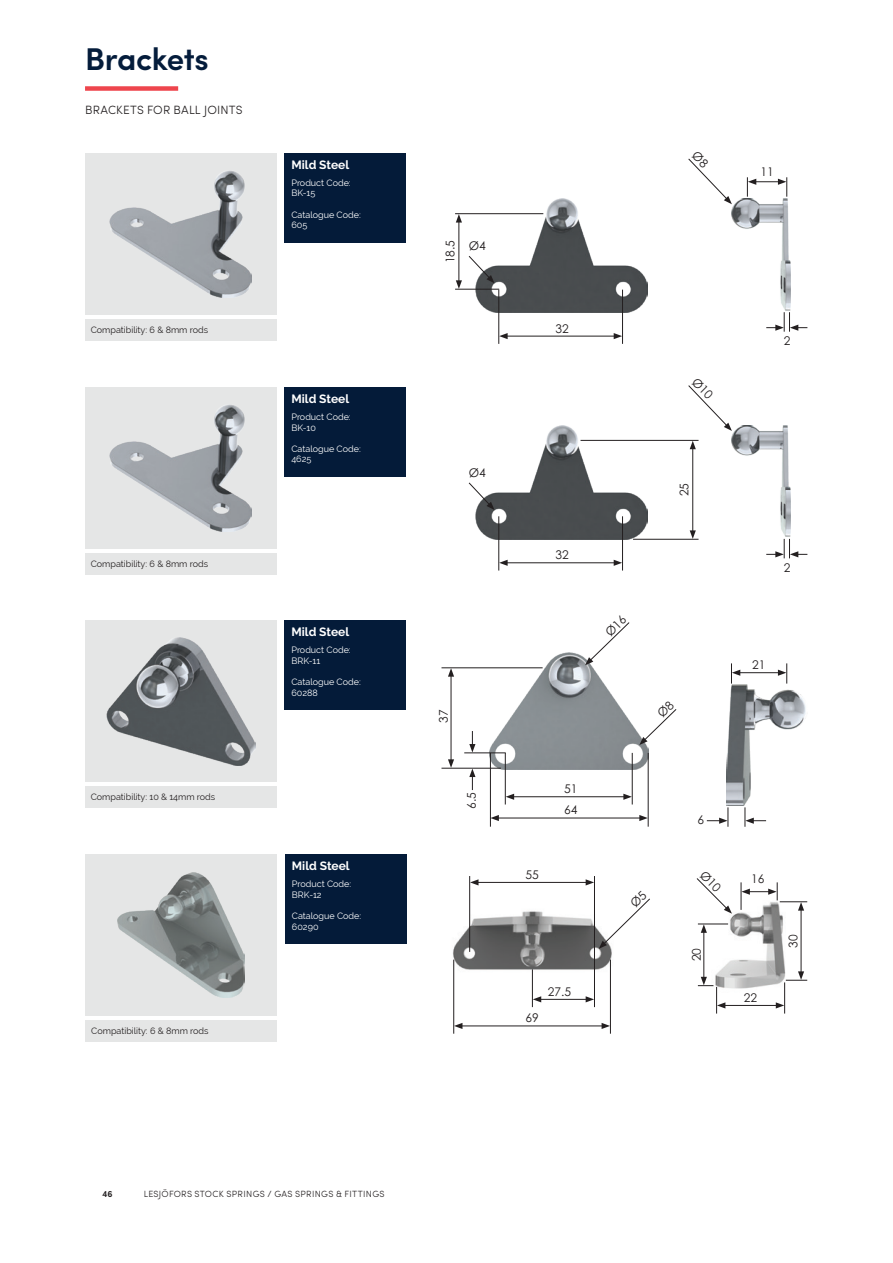
<style>
.page{position:relative;width:893px;height:1263px;background:#fff}
.page>*{position:absolute;margin:0;border:0;box-sizing:border-box;transform-origin:0 0}
.t1{font:600 31.5px "Sofia Pro";letter-spacing:-.015em;color:#041c3b}
.t2{font:12px "Century Gothic Pro";color:#231f20}
.t3{font:700 12px "Raleway";color:#fff}
.t4{font:300 12px "Sofia Pro";letter-spacing:.015em;color:#231f20}
.t5{font:9px/10.8px "Raleway";color:#fff}
.t6{font:9px "Raleway";color:#231f20}
.t7{font:300 9px "Sofia Pro";letter-spacing:.035em;color:#231f20}
.t8{font:600 9px "Sofia Pro";color:#231f20}
</style>
<div class="page">
<div style="left:85px;top:621px;width:191px;height:161px;background:#e5e6e6"></div>
<div style="left:85px;top:786px;width:191px;height:22px;background:#e5e6e6"></div>
<div style="left:284px;top:621px;width:122px;height:89px;background:#041b39"></div>
<img style="left:106px;top:638px;width:149px;height:127px">
<img style="left:490px;top:652px;width:159px;height:117px">
<hr style="left:505px;top:753px;width:1px;height:51px;background:#231f20">
<hr style="left:632px;top:753px;width:1px;height:51px;background:#231f20">
<hr style="left:512px;top:796px;width:114px;height:1px;background:#231f20">
<svg style="left:506px;top:794px;width:8px;height:6px"></svg>
<svg style="left:623px;top:794px;width:9px;height:6px"></svg>
<svg style="left:469px;top:769px;width:6px;height:21px"></svg>
<hr style="left:464px;top:752px;width:42px;height:1px;background:#231f20">
<hr style="left:441px;top:768px;width:60px;height:1px;background:#231f20">
<svg style="left:469px;top:731px;width:6px;height:21px"></svg>
<hr style="left:441px;top:667px;width:102px;height:1px;background:#231f20">
<hr style="left:451px;top:674px;width:1px;height:88px;background:#231f20">
<svg style="left:448px;top:668px;width:6px;height:9px"></svg>
<svg style="left:448px;top:759px;width:6px;height:9px"></svg>
<hr style="left:648px;top:753px;width:1px;height:74px;background:#231f20">
<hr style="left:490px;top:753px;width:1px;height:74px;background:#231f20">
<hr style="left:496px;top:818px;width:146px;height:1px;background:#231f20">
<svg style="left:490px;top:815px;width:9px;height:6px"></svg>
<svg style="left:639px;top:815px;width:9px;height:6px"></svg>
<img style="left:727px;top:684px;width:79px;height:122px">
<hr style="left:738px;top:672px;width:42px;height:1px;background:#231f20">
<svg style="left:778px;top:663px;width:9px;height:20px"></svg>
<svg style="left:731px;top:663px;width:9px;height:20px"></svg>
<svg style="left:745px;top:807px;width:21px;height:20px"></svg>
<svg style="left:707px;top:807px;width:22px;height:20px"></svg>
<img style="left:453px;top:876px;width:159px;height:146px">
<img style="left:697px;top:883px;width:111px;height:114px">
<div style="left:86px;top:854px;width:191px;height:162px;background:#e5e6e6"></div>
<div style="left:86px;top:1020px;width:191px;height:22px;background:#e5e6e6"></div>
<div style="left:285px;top:854px;width:121px;height:90px;background:#041b39"></div>
<hr style="left:469px;top:876px;width:1px;height:76px;background:#231f20">
<hr style="left:594px;top:876px;width:1px;height:67px;background:#231f20">
<hr style="left:476px;top:882px;width:112px;height:1px;background:#231f20">
<svg style="left:470px;top:879px;width:8px;height:6px"></svg>
<hr style="left:453px;top:960px;width:1px;height:74px;background:#231f20">
<hr style="left:610px;top:960px;width:1px;height:74px;background:#231f20">
<hr style="left:460px;top:1025px;width:144px;height:1px;background:#231f20">
<svg style="left:454px;top:1023px;width:8px;height:6px"></svg>
<svg style="left:602px;top:1023px;width:8px;height:6px"></svg>
<hr style="left:801px;top:908px;width:1px;height:66px;background:#231f20">
<svg style="left:786px;top:971px;width:21px;height:10px"></svg>
<hr style="left:784px;top:982px;width:1px;height:31px;background:#231f20">
<hr style="left:723px;top:1005px;width:55px;height:1px;background:#231f20">
<svg style="left:776px;top:1002px;width:8px;height:6px"></svg>
<hr style="left:703px;top:930px;width:1px;height:49px;background:#231f20">
<svg style="left:701px;top:924px;width:6px;height:9px"></svg>
<svg style="left:698px;top:977px;width:27px;height:36px"></svg>
<hr style="left:698px;top:923px;width:30px;height:1px;background:#231f20">
<svg style="left:741px;top:882px;width:66px;height:29px"></svg>
<hr style="left:532px;top:969px;width:1px;height:38px;background:#231f20">
<hr style="left:594px;top:933px;width:1px;height:74px;background:#231f20">
<hr style="left:539px;top:999px;width:49px;height:1px;background:#231f20">
<svg style="left:533px;top:996px;width:8px;height:6px"></svg>
<svg style="left:586px;top:996px;width:8px;height:6px"></svg>
<img style="left:117px;top:873px;width:128px;height:125px">
<div style="left:85px;top:153px;width:191px;height:162px;background:#e5e6e6"></div>
<div style="left:85px;top:319px;width:191px;height:21px;background:#e5e6e6"></div>
<div style="left:284px;top:153px;width:122px;height:89px;background:#041b39"></div>
<img style="left:110px;top:171px;width:142px;height:127px">
<img style="left:475px;top:199px;width:172px;height:114px">
<img style="left:732px;top:199px;width:58px;height:111px">
<hr style="left:498px;top:290px;width:1px;height:54px;background:#231f20">
<hr style="left:622px;top:290px;width:1px;height:54px;background:#231f20">
<hr style="left:505px;top:336px;width:111px;height:1px;background:#231f20">
<svg style="left:499px;top:333px;width:9px;height:6px"></svg>
<svg style="left:614px;top:333px;width:8px;height:6px"></svg>
<svg style="left:468px;top:255px;width:27px;height:28px"></svg>
<hr style="left:455px;top:213px;width:88px;height:1px;background:#231f20">
<hr style="left:455px;top:289px;width:44px;height:1px;background:#231f20">
<hr style="left:458px;top:220px;width:1px;height:63px;background:#231f20">
<svg style="left:456px;top:280px;width:6px;height:9px"></svg>
<svg style="left:456px;top:214px;width:6px;height:9px"></svg>
<svg style="left:747px;top:177px;width:40px;height:20px"></svg>
<svg style="left:766px;top:312px;width:41px;height:20px"></svg>
<div style="left:85px;top:387px;width:191px;height:162px;background:#e5e6e6"></div>
<div style="left:85px;top:553px;width:191px;height:21px;background:#e5e6e6"></div>
<div style="left:284px;top:387px;width:122px;height:89px;background:#041b39"></div>
<img style="left:110px;top:405px;width:142px;height:127px">
<img style="left:475px;top:425px;width:172px;height:115px">
<img style="left:732px;top:426px;width:58px;height:111px">
<hr style="left:498px;top:516px;width:1px;height:54px;background:#231f20">
<hr style="left:622px;top:516px;width:1px;height:54px;background:#231f20">
<hr style="left:505px;top:562px;width:111px;height:1px;background:#231f20">
<svg style="left:499px;top:560px;width:9px;height:6px"></svg>
<svg style="left:614px;top:560px;width:8px;height:6px"></svg>
<svg style="left:468px;top:482px;width:27px;height:28px"></svg>
<hr style="left:580px;top:440px;width:118px;height:1px;background:#231f20">
<hr style="left:692px;top:447px;width:1px;height:86px;background:#231f20">
<svg style="left:690px;top:530px;width:6px;height:9px"></svg>
<svg style="left:690px;top:441px;width:6px;height:8px"></svg>
<hr style="left:633px;top:539px;width:65px;height:1px;background:#231f20">
<svg style="left:766px;top:539px;width:41px;height:19px"></svg>
<div style="left:85px;top:86px;width:93px;height:5px;background:#ee454d"></div>
<svg style="left:639px;top:700px;width:38px;height:45px"></svg>
<svg style="left:585px;top:622px;width:45px;height:43px"></svg>
<svg style="left:586px;top:879px;width:64px;height:70px"></svg>
<svg style="left:696px;top:878px;width:36px;height:36px"></svg>
<svg style="left:688px;top:158px;width:44px;height:46px"></svg>
<svg style="left:688px;top:385px;width:44px;height:46px"></svg>
<h1 class="t1" style="left:85px;top:35px;width:125px">Brackets</h1>
<h2 class="t4" style="left:85px;top:101px;width:159px">BRACKETS FOR BALL JOINTS</h2>
<p class="t6" style="left:91px;top:324px;width:119px">Compatibility: 6 &amp; 8mm rods</p>
<p class="t6" style="left:91px;top:559px;width:119px">Compatibility: 6 &amp; 8mm rods</p>
<p class="t6" style="left:91px;top:792px;width:126px">Compatibility: 10 &amp; 14mm rods</p>
<p class="t6" style="left:91px;top:1026px;width:119px">Compatibility: 6 &amp; 8mm rods</p>
<h2 class="t3" style="left:291px;top:158px;width:59px">Mild Steel</h2>
<p class="t5" style="left:291px;top:177px;width:61px">Product Code:<br>BK-15</p>
<p class="t5" style="left:291px;top:209px;width:71px">Catalogue Code:<br>605</p>
<h2 class="t3" style="left:291px;top:392px;width:59px">Mild Steel</h2>
<p class="t5" style="left:291px;top:411px;width:61px">Product Code:<br>BK-10</p>
<p class="t5" style="left:291px;top:443px;width:71px">Catalogue Code:<br>4625</p>
<h2 class="t3" style="left:291px;top:625px;width:59px">Mild Steel</h2>
<p class="t5" style="left:291px;top:645px;width:61px">Product Code:<br>BRK-11</p>
<p class="t5" style="left:291px;top:676px;width:71px">Catalogue Code:<br>60288</p>
<h2 class="t3" style="left:292px;top:859px;width:59px">Mild Steel</h2>
<p class="t5" style="left:292px;top:878px;width:61px">Product Code:<br>BRK-12</p>
<p class="t5" style="left:292px;top:910px;width:71px">Catalogue Code:<br>60290</p>
<h2 class="t2" style="left:443px;top:263px;width:25px;rotate:-90deg">18.5</h2>
<h2 class="t2" style="left:469px;top:238px;width:19px">Ø4</h2>
<h2 class="t2" style="left:469px;top:465px;width:19px">Ø4</h2>
<h2 class="t2" style="left:556px;top:321px;width:15px">32</h2>
<h2 class="t2" style="left:556px;top:547px;width:15px">32</h2>
<h2 class="t2" style="left:436px;top:723px;width:15px;rotate:-90deg">37</h2>
<h2 class="t2" style="left:464px;top:809px;width:18px;rotate:-90deg">6.5</h2>
<h2 class="t2" style="left:525px;top:867px;width:15px">55</h2>
<h2 class="t2" style="left:564px;top:781px;width:15px">51</h2>
<h2 class="t2" style="left:564px;top:803px;width:15px">64</h2>
<h2 class="t2" style="left:525px;top:1011px;width:15px">69</h2>
<h2 class="t2" style="left:548px;top:984px;width:25px">27.5</h2>
<p class="t8" style="left:102px;top:1187px;width:12px">46</p>
<p class="t7" style="left:144px;top:1188px;width:242px">LESJÖFORS STOCK SPRINGS / GAS SPRINGS &amp; FITTINGS</p>
<h2 class="t2" style="left:760px;top:164px;width:15px">11</h2>
<h2 class="t2" style="left:677px;top:496px;width:15px;rotate:-90deg">25</h2>
<h2 class="t2" style="left:784px;top:333px;width:8px">2</h2>
<h2 class="t2" style="left:784px;top:560px;width:8px">2</h2>
<h2 class="t2" style="left:752px;top:657px;width:15px">21</h2>
<h2 class="t2" style="left:697px;top:812px;width:8px">6</h2>
<h2 class="t2" style="left:689px;top:961px;width:15px;rotate:-90deg">20</h2>
<h2 class="t2" style="left:751px;top:871px;width:15px">16</h2>
<h2 class="t2" style="left:744px;top:990px;width:15px">22</h2>
<h2 class="t2" style="left:786px;top:948px;width:15px;rotate:-90deg">30</h2>
</div>
